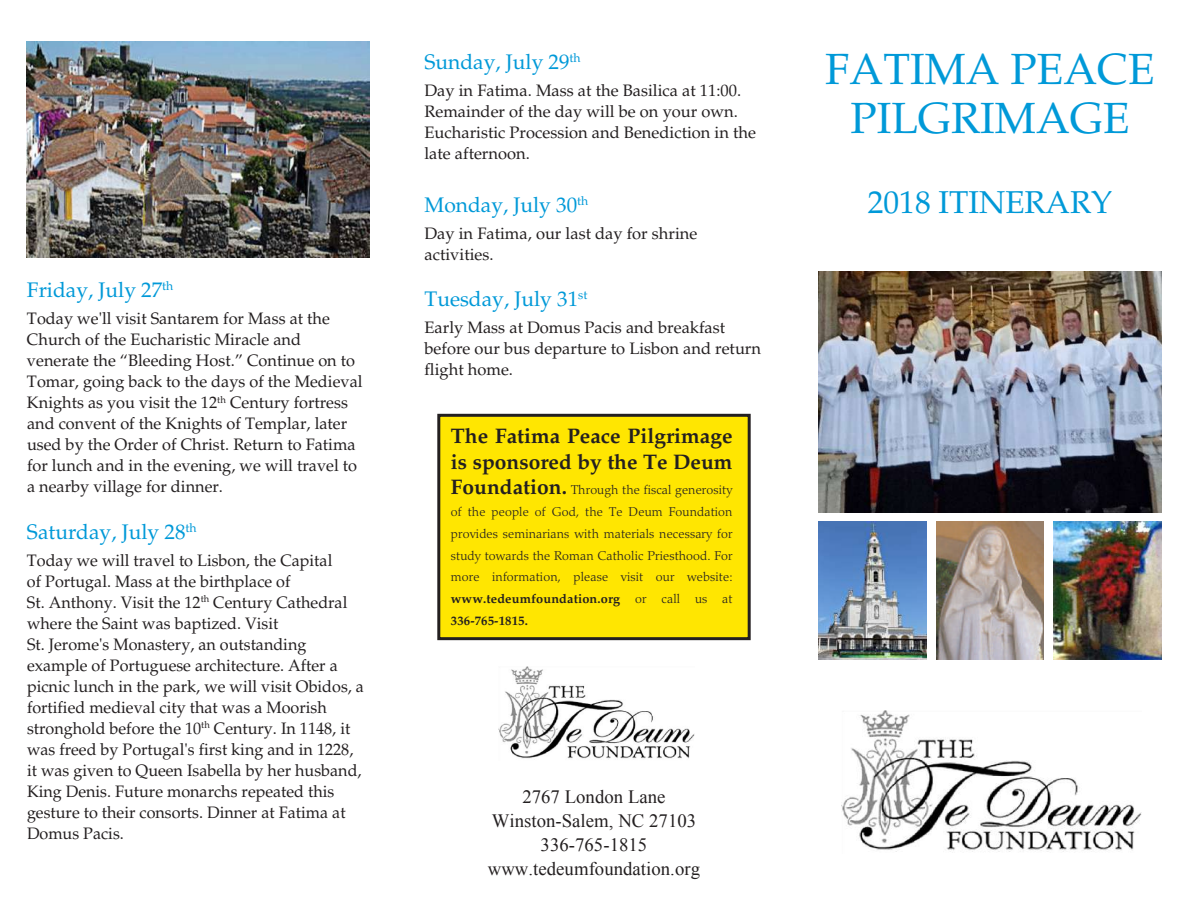
<style>
.page{position:relative;width:1188px;height:918px;background:#fff}
.page>*{position:absolute;margin:0;border:0;box-sizing:border-box;transform-origin:0 0}
.t1{font:43.65px/49.5px "Palatino";color:#0099d8;text-align:center}
.t2{font:31.65px "Palatino";color:#0099d8}
.t3{font:21px "Palatino";color:#0099d8}
.t4{font:700 21px/25.5px "Palatino";color:#231f20}
.t5{font:18.75px/24px "Times New Roman";color:#231f20;text-align:center}
.t6{font:16.5px/21px "Palatino";color:#231f20}
.t7{font:300 12.75px/21.8px "Palatino";letter-spacing:.01em;color:#231f20;text-align:justify}
.s1{font-weight:700;font-size:21px}
.s2{font-weight:700}
</style>
<div class="page">
<div style="left:437px;top:414px;width:314px;height:226px;background:#ffe601;border:3px solid #231f20"></div>
<img style="left:27px;top:41px;width:342px;height:216px">
<img style="left:841px;top:710px;width:301px;height:142px">
<img style="left:819px;top:272px;width:342px;height:241px">
<img style="left:819px;top:521px;width:108px;height:138px">
<img style="left:1053px;top:521px;width:108px;height:138px">
<img style="left:936px;top:521px;width:108px;height:138px">
<img style="left:498px;top:666px;width:197px;height:94px">
<p class="t3" style="left:27px;top:278px;width:148px">Friday, July 27<sup>th</sup></p>
<p class="t6" style="left:27px;top:308px;width:337px">Today we'll visit Santarem for Mass at the Church of the Eucharistic Miracle and venerate the “Bleeding Host.” Continue on to Tomar, going back to the days of the Medieval Knights as you visit the 12<sup>th</sup> Century fortress and convent of the Knights of Templar, later used by the Order of Christ. Return to Fatima for lunch and in the evening, we will travel to a nearby village for dinner.</p>
<p class="t3" style="left:27px;top:519px;width:171px">Saturday, July 28<sup>th</sup></p>
<p class="t6" style="left:27px;top:550px;width:339px">Today we will travel to Lisbon, the Capital<br>of Portugal. Mass at the birthplace of<br>St. Anthony. Visit the 12<sup>th</sup> Century Cathedral where the Saint was baptized. Visit<br>St. Jerome's Monastery, an outstanding example of Portuguese architecture. After a picnic lunch in the park, we will visit Obidos, a fortified medieval city that was a Moorish stronghold before the 10<sup>th</sup> Century. In 1148, it was freed by Portugal's first king and in 1228, it was given to Queen Isabella by her husband, King Denis. Future monarchs repeated this gesture to their consorts. Dinner at Fatima at Domus Pacis.</p>
<p class="t3" style="left:424px;top:50px;width:158px">Sunday, July 29<sup>th</sup></p>
<p class="t6" style="left:424px;top:80px;width:333px">Day in Fatima. Mass at the Basilica at 11:00.<br>Remainder of the day will be on your own.<br>Eucharistic Procession and Benediction in the late afternoon.</p>
<p class="t3" style="left:424px;top:192px;width:165px">Monday, July 30<sup>th</sup></p>
<p class="t6" style="left:424px;top:223px;width:274px">Day in Fatima, our last day for shrine activities.</p>
<p class="t3" style="left:424px;top:287px;width:164px">Tuesday, July 31<sup>st</sup></p>
<p class="t6" style="left:424px;top:317px;width:338px">Early Mass at Domus Pacis and breakfast before our bus departure to Lisbon and return flight home.</p>
<p class="t4" style="left:451px;top:424px;width:283px">The Fatima Peace Pilgrimage is sponsored by the Te Deum</p>
<p class="t7" style="left:451px;top:479px;width:283px"><span class="s1">Foundation.</span> Through the fiscal generosity of the people of God, the Te Deum Foundation provides seminarians with materials necessary for study towards the Roman Catholic Priesthood. For more information, please visit our website: <span class="s2">www.tedeumfoundation.org</span> or call us at <span class="s2">336-765-1815.</span></p>
<p class="t5" style="left:488px;top:784px;width:214px">2767 London Lane<br>Winston-Salem, NC 27103<br>336-765-1815 www.tedeumfoundation.org</p>
<h1 class="t1" style="left:825px;top:45px;width:331px">FATIMA PEACE<br>PILGRIMAGE</h1>
<h2 class="t2" style="left:868px;top:184px;width:246px">2018 ITINERARY</h2>
</div>
